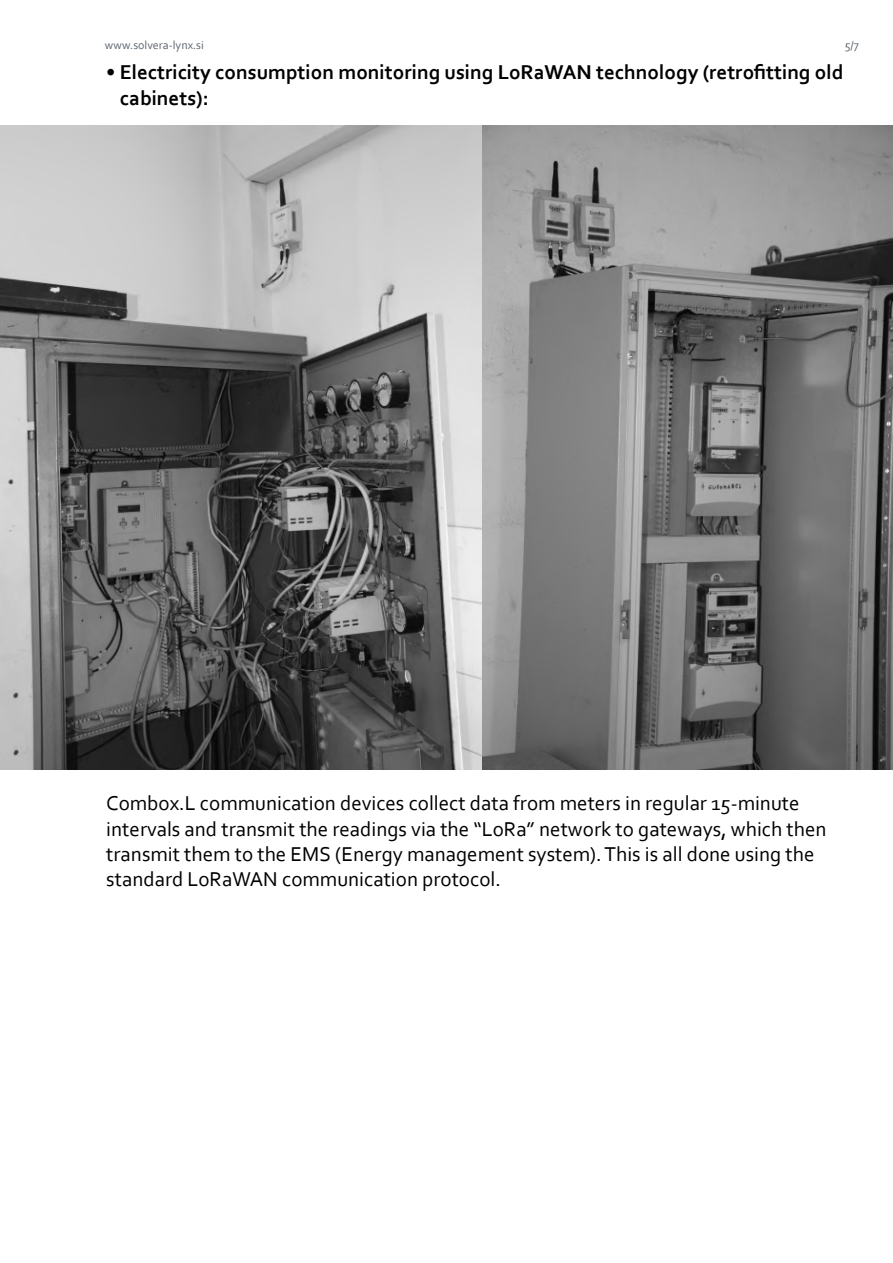
<style>
.page{position:relative;width:893px;height:1263px;background:#fff}
.page>*{position:absolute;margin:0;border:0;box-sizing:border-box;transform-origin:0 0}
.t1{font:21px/25.2px "Corbel";color:#000}
.t2{font:700 21px/25.2px "Corbel";color:#000}
.t3{font:12px "Corbel";color:#5c6670}
</style>
<div class="page">
<img style="left:0;top:125px;width:482px;height:645px">
<svg style="left:482px;top:125px;width:411px;height:645px;background:#7d7d7d"></svg>
<p class="t3" style="left:105px;top:38px;width:101px">www.solvera-lynx.si</p>
<p class="t3" style="left:845px;top:38px;width:16px">5/7</p>
<p class="t2" style="left:120px;top:59px;width:725px;text-indent:-14px">• Electricity consumption monitoring using LoRaWAN technology (retrofitting old cabinets):</p>
<p class="t1" style="left:106px;top:790px;width:722px">Combox.L communication devices collect data from meters in regular 15-minute intervals and transmit the readings via the “LoRa” network to gateways, which then transmit them to the EMS (Energy management system). This is all done using the standard LoRaWAN communication protocol.</p>
</div>
